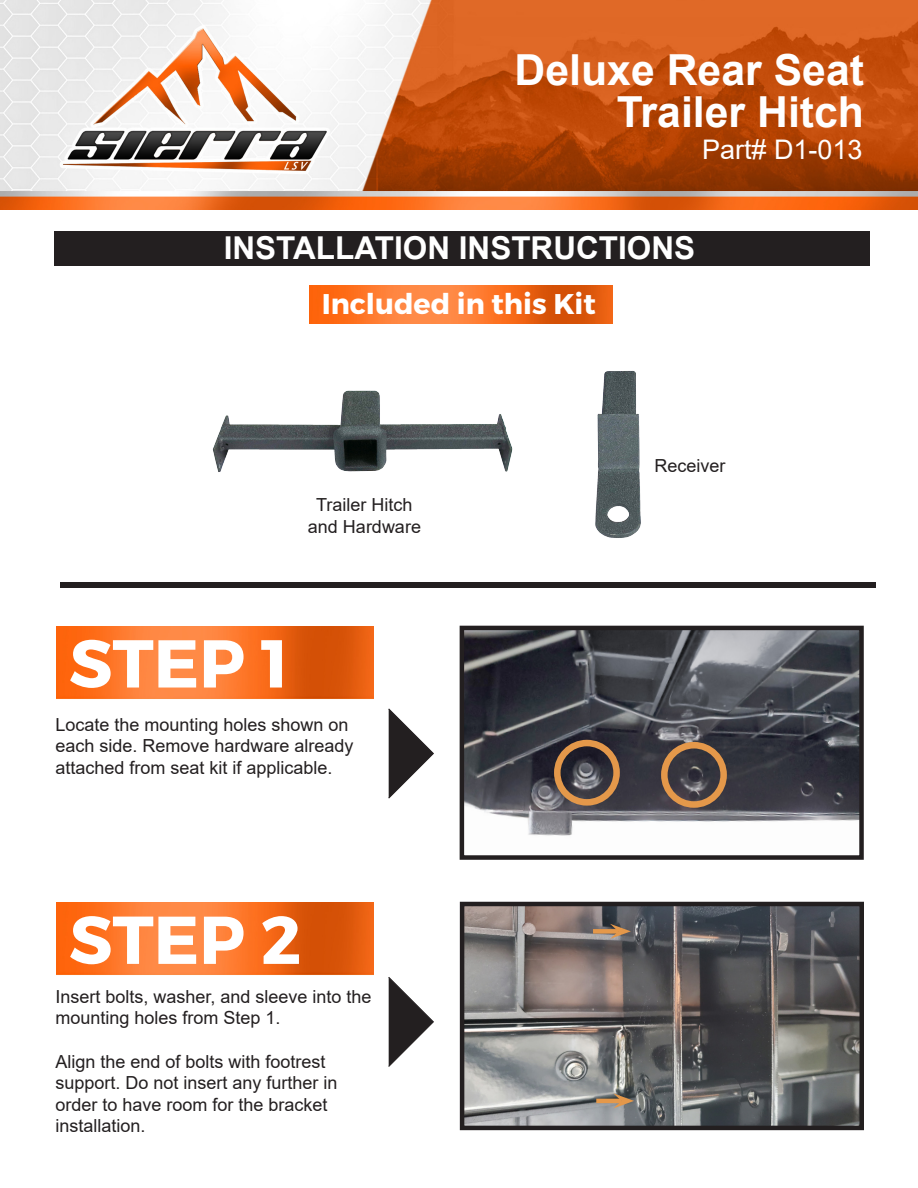
<style>
.page{position:relative;width:918px;height:1188px;background:#fff}
.page>*{position:absolute;margin:0;border:0;box-sizing:border-box;transform-origin:0 0}
.t1{font:700 67.5px "Montserrat";color:#fff}
.t2{font:700 42.75px "Arial";color:#fff}
.t3{font:700 31.5px "Arial";color:#fff}
.t4{font:700 28.5px "Montserrat";color:#fff}
.t5{font:27px "Arial";color:#fff}
.t6{font:18px/21.6px "Arial";color:#231f20}
</style>
<div class="page">
<img style="left:309px;top:285px;width:304px;height:38px">
<img style="left:56px;top:626px;width:317px;height:73px">
<img style="left:56px;top:902px;width:317px;height:73px">
<svg style="left:388px;top:708px;width:46px;height:91px"></svg>
<svg style="left:388px;top:977px;width:46px;height:90px"></svg>
<img style="left:465px;top:631px;width:394px;height:205px">
<div style="left:460px;top:626px;width:404px;height:234px;border:4px solid #231f20"></div>
<div style="left:54px;top:231px;width:816px;height:35px;background:#231f20"></div>
<div style="left:60px;top:582px;width:815px;height:6px;background:#231f20"></div>
<img style="left:212px;top:390px;width:301px;height:82px">
<img style="left:595px;top:370px;width:46px;height:168px">
<img style="left:0;top:0;width:918px;height:210px">
<div style="left:554px;top:740px;width:66px;height:66px;border:7px solid #e4984a;border-radius:50%"></div>
<div style="left:661px;top:742px;width:66px;height:66px;border:7px solid #e4984a;border-radius:50%"></div>
<img style="left:465px;top:907px;width:394px;height:218px">
<div style="left:460px;top:902px;width:404px;height:228px;border:4px solid #231f20"></div>
<div style="left:593px;top:929px;width:25px;height:5px;background:#e4984a"></div>
<svg style="left:610px;top:924px;width:21px;height:15px"></svg>
<hr style="left:596px;top:1099px;width:26px;height:4px;background:#e4984a">
<svg style="left:613px;top:1093px;width:21px;height:15px"></svg>
<p class="t2" style="left:515px;top:40px;width:351px">Deluxe Rear Seat</p>
<p class="t2" style="left:617px;top:82px;width:249px">Trailer Hitch</p>
<p class="t5" style="left:702px;top:131px;width:162px">Part# D1-013</p>
<p class="t3" style="left:224px;top:226px;width:473px">INSTALLATION INSTRUCTIONS</p>
<p class="t4" style="left:322px;top:287px;width:276px">Included in this Kit</p>
<p class="t6" style="left:316px;top:494px;width:98px">Trailer Hitch</p>
<p class="t6" style="left:308px;top:515px;width:115px">and Hardware</p>
<p class="t1" style="left:69px;top:622px;width:221px">STEP 1</p>
<p class="t6" style="left:55px;top:714px;width:300px">Locate the mounting holes shown on each side. Remove hardware already attached from seat kit if applicable.</p>
<p class="t1" style="left:69px;top:898px;width:234px">STEP 2</p>
<p class="t6" style="left:55px;top:986px;width:318px">Insert bolts, washer, and sleeve into the mounting holes from Step 1.</p>
<p class="t6" style="left:55px;top:1050px;width:284px">Align the end of bolts with footrest support. Do not insert any further in order to have room for the bracket installation.</p>
<p class="t6" style="left:655px;top:455px;width:73px">Receiver</p>
</div>
